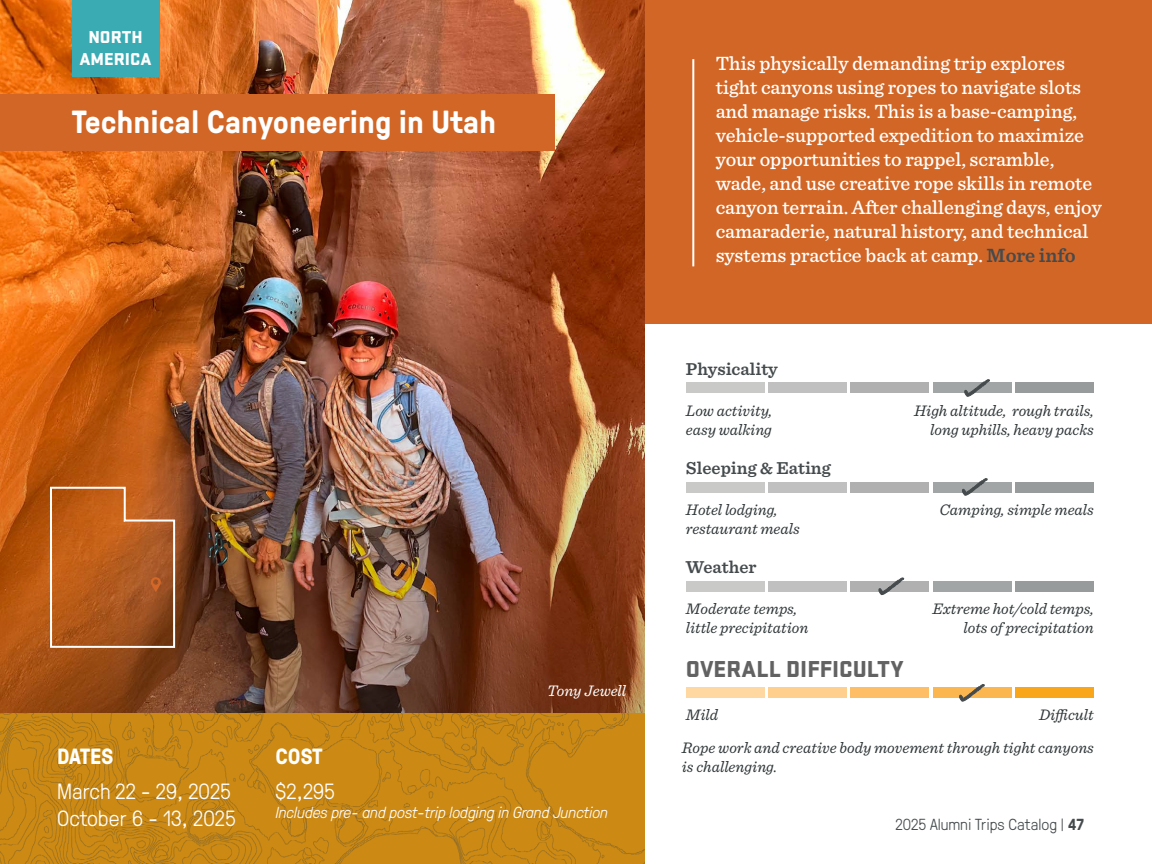
<style>
.page{position:relative;width:1152px;height:864px;background:#fff}
.page>*{position:absolute;margin:0;border:0;box-sizing:border-box;transform-origin:0 0}
.t1{font:700 32px "GT Pressura";color:#fff}
.t2{font:900 24px "Stratum 2";color:#616261}
.t3{font:300 22px/26.4px "GT Pressura";color:#fff}
.t4{font:700 22px "GT Pressura";color:#fff}
.t5{font:500 20px/24px "Sentinel";color:#fff}
.t6{font:600 18px "Sentinel";color:#454b4d}
.t7{font:900 18px/22px "Stratum 2";color:#fff;text-align:center}
.t8{font:italic 16px/19.2px "Sentinel";color:#303739}
.t9{font:italic 300 16px "GT Pressura";color:#fff}
.t10{font:300 16px "GT Pressura";color:#454b4d}
.t11{font:italic 16px "Sentinel";color:#fff}
.s1{font-weight:600;color:#454a4d}
.s2{font-weight:700}
</style>
<div class="page">
<div style="left:583px;top:0;width:569px;height:324px;background:#d16626"></div>
<img style="left:0;top:0;width:645px;height:342px">
<img style="left:0;top:342px;width:645px;height:372px">
<div style="left:0;top:95px;width:554px;height:56px;background:#d16626"></div>
<hr style="left:692px;top:59px;width:2px;height:207px;background:#fff">
<svg style="left:49px;top:486px;width:127px;height:163px"></svg>
<img style="left:0;top:714px;width:645px;height:150px">
<div style="left:72px;top:0;width:87px;height:76px;background:#3babb3"></div>
<div style="left:686px;top:482px;width:78px;height:11px;background:#c9c9c7"></div>
<div style="left:851px;top:482px;width:78px;height:11px;background:#b0b0b0"></div>
<div style="left:768px;top:482px;width:79px;height:11px;background:#c0c0c0"></div>
<div style="left:933px;top:482px;width:78px;height:11px;background:#a2a5a6"></div>
<div style="left:1016px;top:482px;width:78px;height:11px;background:#979b9c"></div>
<div style="left:686px;top:581px;width:78px;height:11px;background:#c9c9c7"></div>
<div style="left:851px;top:581px;width:78px;height:11px;background:#b0b0b0"></div>
<div style="left:768px;top:581px;width:79px;height:11px;background:#c0c0c0"></div>
<div style="left:933px;top:581px;width:78px;height:11px;background:#a2a5a6"></div>
<div style="left:1016px;top:581px;width:78px;height:11px;background:#979b9c"></div>
<div style="left:686px;top:383px;width:78px;height:10px;background:#c9c9c7"></div>
<div style="left:851px;top:383px;width:78px;height:10px;background:#b0b0b0"></div>
<div style="left:768px;top:383px;width:79px;height:10px;background:#c0c0c0"></div>
<div style="left:933px;top:383px;width:78px;height:10px;background:#a2a5a6"></div>
<div style="left:1016px;top:383px;width:78px;height:10px;background:#979b9c"></div>
<div style="left:686px;top:687px;width:78px;height:11px;background:#ffd8a1"></div>
<div style="left:851px;top:687px;width:78px;height:11px;background:#fdbe66"></div>
<div style="left:768px;top:687px;width:79px;height:11px;background:#fecf8d"></div>
<div style="left:933px;top:687px;width:78px;height:11px;background:#fcb64f"></div>
<div style="left:1016px;top:687px;width:78px;height:11px;background:#faa61a"></div>
<svg style="left:962px;top:478px;width:26px;height:18px"></svg>
<svg style="left:878px;top:577px;width:27px;height:18px"></svg>
<svg style="left:959px;top:684px;width:26px;height:18px"></svg>
<svg style="left:964px;top:379px;width:26px;height:18px"></svg>
<p class="t7" style="left:79px;top:25px;width:74px">NORTH<br>AMERICA</p>
<h1 class="t1" style="left:72px;top:99px;width:426px">Technical Canyoneering in Utah</h1>
<p class="t11" style="left:547px;top:679px;width:81px">Tony Jewell</p>
<p class="t4" style="left:57px;top:740px;width:58px">DATES</p>
<p class="t3" style="left:57px;top:777px;width:180px">March 22 - 29, 2025<br>October 6 - 13, 2025</p>
<p class="t4" style="left:275px;top:740px;width:49px">COST</p>
<p class="t3" style="left:275px;top:777px;width:61px">$2,295</p>
<p class="t9" style="left:275px;top:801px;width:334px">Includes pre- and post-trip lodging in Grand Junction</p>
<p class="t5" style="left:716px;top:50px;width:388px">This physically demanding trip explores tight canyons using ropes to navigate slots and manage risks. This is a base-camping, vehicle-supported expedition to maximize your opportunities to rappel, scramble, wade, and use creative rope skills in remote canyon terrain. After challenging days, enjoy camaraderie, natural history, and technical systems practice back at camp. <span class="s1">More info</span></p>
<p class="t6" style="left:686px;top:355px;width:93px">Physicality</p>
<p class="t8" style="left:686px;top:400px;width:88px">Low activity, easy walking</p>
<p class="t8" style="left:914px;top:400px;width:181px;text-align:right">High altitude, rough trails, long uphills, heavy packs</p>
<p class="t6" style="left:686px;top:454px;width:146px">Sleeping &amp; Eating</p>
<p class="t8" style="left:686px;top:499px;width:115px">Hotel lodging, restaurant meals</p>
<p class="t8" style="left:939px;top:499px;width:156px">Camping, simple meals</p>
<p class="t6" style="left:686px;top:553px;width:72px">Weather</p>
<p class="t8" style="left:686px;top:598px;width:124px">Moderate temps, little precipitation</p>
<p class="t8" style="left:933px;top:598px;width:163px;text-align:right">Extreme hot/cold temps, lots of precipitation</p>
<p class="t2" style="left:686px;top:651px;width:219px">OVERALL DIFFICULTY</p>
<p class="t8" style="left:686px;top:704px;width:34px">Mild</p>
<p class="t8" style="left:682px;top:697px;width:414px;line-height:32.6px;text-align:right">Difficult<br>Rope work and creative body movement through tight canyons</p>
<p class="t8" style="left:682px;top:756px;width:97px">is challenging.</p>
<p class="t10" style="left:895px;top:812px;width:190px">2025 Alumni Trips Catalog | <span class="s2">47</span></p>
</div>
